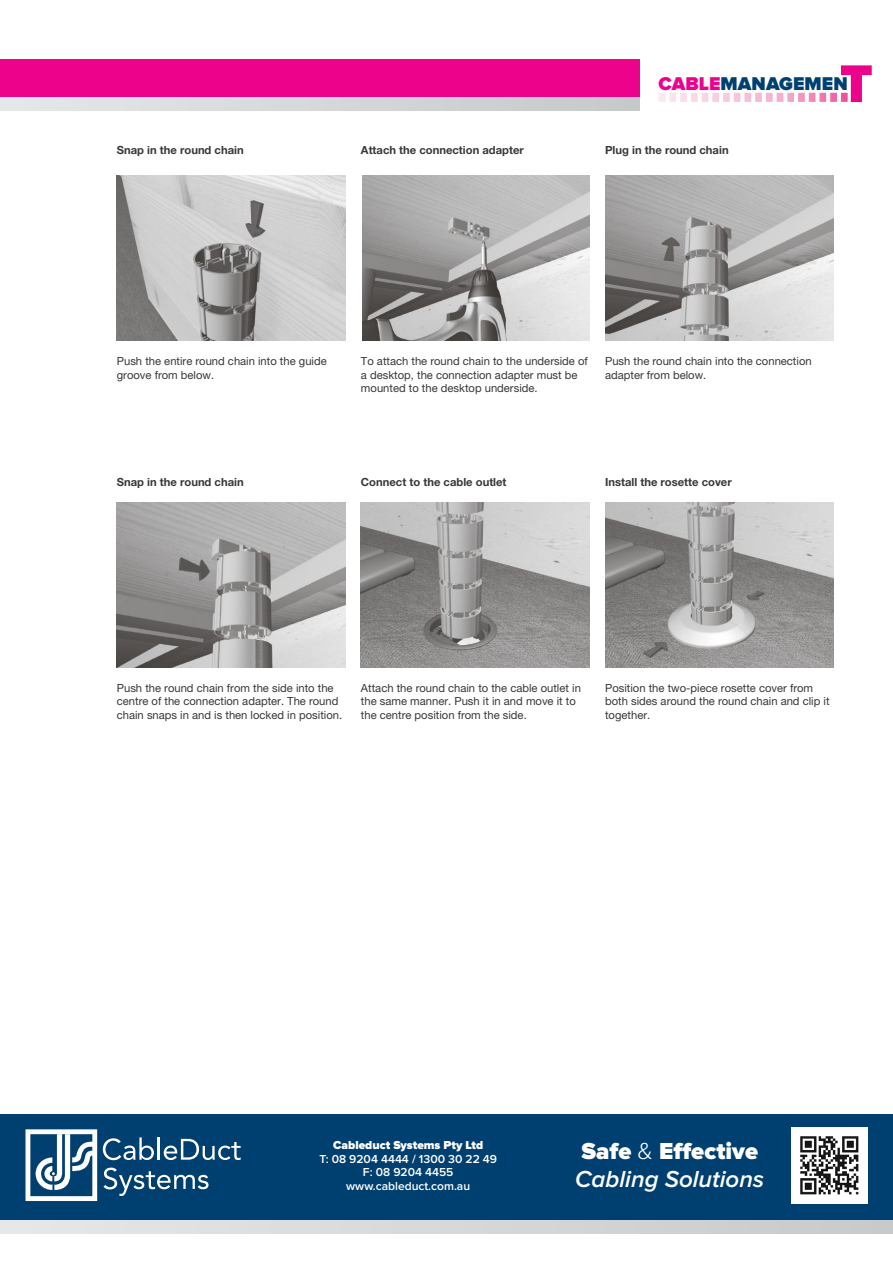
<style>
.page{position:relative;width:893px;height:1263px;background:#fff}
.page>*{position:absolute;margin:0;border:0;box-sizing:border-box;transform-origin:0 0}
.t1{font:italic 600 24px/28.8px "Proxima Nova";color:#fff}
.t2{font:900 24px "Proxima Nova";color:#fff}
.t3{font:900 19.2px "Proxima Nova";letter-spacing:.005em;color:#004071}
.t4{font:600 12px/13.5px "Proxima Nova";color:#fff;text-align:center}
.t5{font:900 12px "Proxima Nova";color:#fff}
.t6{font:11.25px/13.5px "Helvetica Neue LT";color:#3a3735}
.t7{font:700 11.25px "Helvetica Neue LT";color:#3a3735}
.s1{color:#ed028c}
.s2{font-weight:900;font-style:normal}
.s3{font-weight:300;font-style:normal}
</style>
<div class="page">
<svg style="left:658px;top:65px;width:214px;height:37px"></svg>
<img style="left:117px;top:175px;width:228px;height:165px">
<img style="left:363px;top:175px;width:226px;height:165px">
<img style="left:605px;top:175px;width:228px;height:165px">
<img style="left:605px;top:502px;width:228px;height:165px">
<img style="left:117px;top:502px;width:228px;height:165px">
<img style="left:361px;top:502px;width:228px;height:165px">
<div style="left:0;top:1114px;width:893px;height:106px;background:#004071"></div>
<svg style="left:0;top:1220px;width:893px;height:13px;background:#d6d7d9"></svg>
<div style="left:0;top:60px;width:639px;height:38px;background:#ed028c"></div>
<svg style="left:0;top:98px;width:640px;height:13px;background:#d6d7d9"></svg>
<svg style="left:26px;top:1129px;width:71px;height:72px"></svg>
<svg style="left:103px;top:1137px;width:51px;height:23px"></svg>
<hr style="left:158px;top:1137px;width:2px;height:23px;background:#fff">
<svg style="left:164px;top:1139px;width:77px;height:21px"></svg>
<svg style="left:103px;top:1167px;width:105px;height:29px"></svg>
<p class="t7" style="left:117px;top:143px;width:128px">Snap in the round chain</p>
<h2 class="t3" style="left:658px;top:72px;width:191px"><span class="s1">Cable</span> managemen</h2>
<p class="t7" style="left:361px;top:143px;width:164px">Attach the connection adapter</p>
<p class="t7" style="left:605px;top:143px;width:125px">Plug in the round chain</p>
<p class="t6" style="left:117px;top:354px;width:211px">Push the entire round chain into the guide groove from below.</p>
<p class="t7" style="left:117px;top:475px;width:128px">Snap in the round chain</p>
<p class="t6" style="left:361px;top:354px;width:228px">To attach the round chain to the underside of a desktop, the connection adapter must be mounted to the desktop underside.</p>
<p class="t6" style="left:605px;top:354px;width:208px">Push the round chain into the connection adapter from below.</p>
<p class="t7" style="left:361px;top:475px;width:147px">Connect to the cable outlet</p>
<p class="t7" style="left:605px;top:475px;width:128px">Install the rosette cover</p>
<p class="t6" style="left:117px;top:681px;width:227px">Push the round chain from the side into the centre of the connection adapter. The round chain snaps in and is then locked in position.</p>
<p class="t6" style="left:361px;top:681px;width:221px">Attach the round chain to the cable outlet in the same manner. Push it in and move it to the centre position from the side.</p>
<p class="t6" style="left:605px;top:681px;width:226px">Position the two-piece rosette cover from both sides around the round chain and clip it together.</p>
<p class="t5" style="left:333px;top:1138px;width:152px">Cableduct Systems Pty Ltd</p>
<p class="t4" style="left:319px;top:1152px;width:179px">T: 08 9204 4444 / 1300 30 22 49<br>F: 08 9204 4455 www.cableduct.com.au</p>
<h1 class="t1" style="left:575px;top:1137px;width:191px"><span class="s2">Safe</span> <span class="s3">&amp;</span> <span class="s2">Effective<br></span>Cabling Solutions</h1>
<h1 class="t2" style="left:673px;top:1137px;width:10px">f</h1>
</div>
